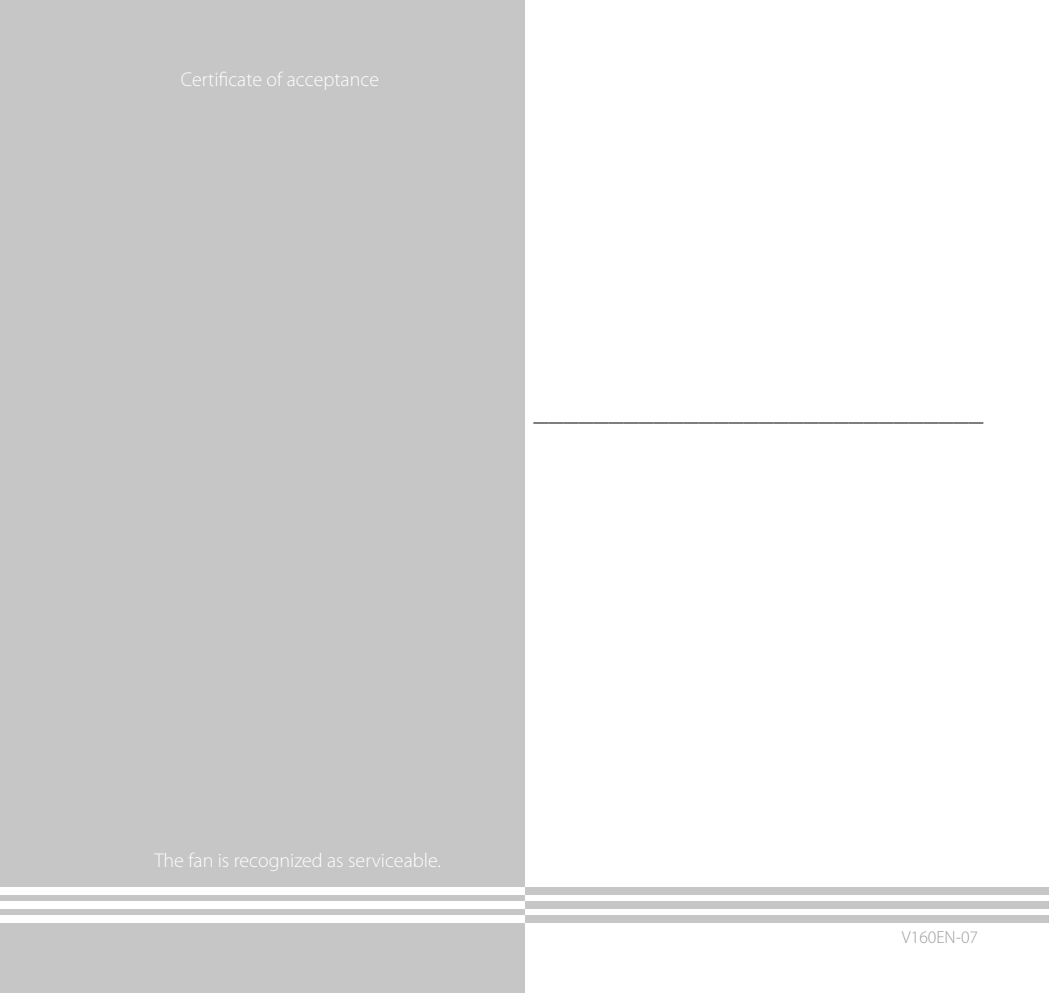
<style>
.page{position:relative;width:1049px;height:993px;background:#fff}
.page>*{position:absolute;margin:0;border:0;box-sizing:border-box;transform-origin:0 0}
.t1{font:700 condensed 30px "Myriad Pro";color:#575756}
.t2{font:300 20px "Myriad Pro";color:#fff}
.t3{font:300 17.5px "Myriad Pro";color:#9d9d9c}
</style>
<div class="page">
<div style="left:0;top:0;width:524px;height:992px;background:#c6c6c6"></div>
<div style="left:524px;top:915px;width:525px;height:7px;background:#c6c6c6"></div>
<div style="left:0;top:915px;width:524px;height:7px;background:#fff"></div>
<div style="left:524px;top:900px;width:525px;height:7px;background:#c6c6c6"></div>
<div style="left:0;top:900px;width:524px;height:7px;background:#fff"></div>
<div style="left:524px;top:886px;width:525px;height:7px;background:#c6c6c6"></div>
<div style="left:0;top:886px;width:524px;height:7px;background:#fff"></div>
<p class="t2" style="left:181px;top:68px;width:200px">Certificate of acceptance</p>
<h1 class="t1" style="left:533px;top:391px;width:451px">______________________________</h1>
<p class="t2" style="left:154px;top:848px;width:288px">The fan is recognized as serviceable.</p>
<p class="t3" style="left:902px;top:926px;width:78px">V160EN-07</p>
</div>
